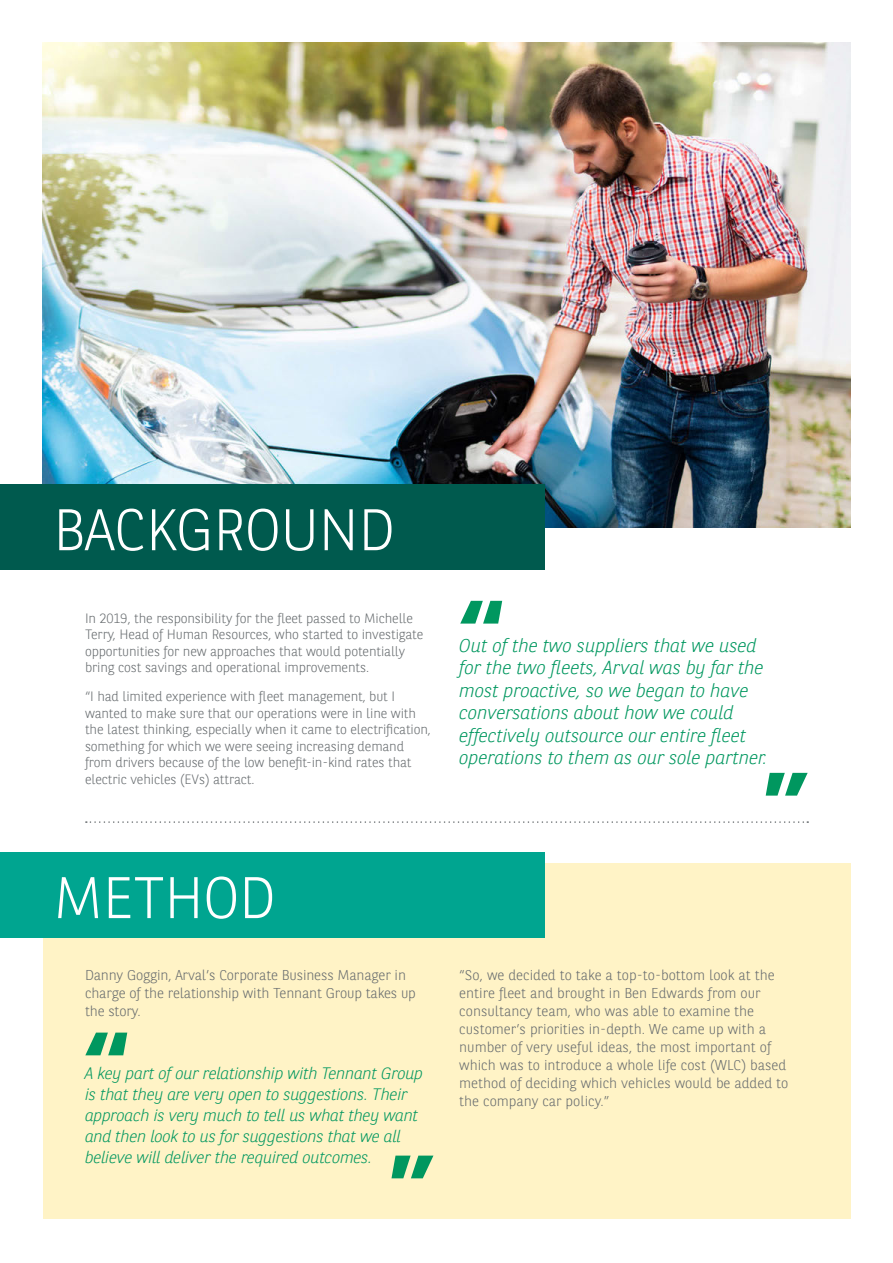
<style>
.page{position:relative;width:893px;height:1263px;background:#fff}
.page>*{position:absolute;margin:0;border:0;box-sizing:border-box;transform-origin:0 0}
.Sub-header{font:700 96px "BNPP Sans";color:#00975f}
.Paragraph_Style_1{font:300 58.5px "BNPP Sans";letter-spacing:-.01em;color:#fff}
.Paragraph_Style_1-2{font:italic 300 18.75px/22.5px "BNPP Sans";letter-spacing:-.01em;color:#00975f}
.Paragraph_Style_1-3{font:italic 300 16.5px/21px "BNPP Sans";letter-spacing:-.02em;color:#00975f}
.Paragraph_Style_1-4{font:300 14.25px/18px "BNPP Sans";color:#666b6e}
.Paragraph_Style_1-5{font:300 13.5px/16.5px "BNPP Sans";letter-spacing:-.01em;color:#666b6e}
</style>
<div class="page">
<img style="left:43px;top:42px;width:807px;height:485px">
<div style="left:43px;top:863px;width:807px;height:355px;background:#fff3c6"></div>
<svg style="left:86px;top:821px;width:722px;height:2px"></svg>
<div style="left:0;top:485px;width:544px;height:85px;background:#005a4e"></div>
<div style="left:0;top:853px;width:544px;height:85px;background:#00a590"></div>
<p class="Paragraph_Style_1" style="left:53px;top:490px;width:343px">BACKGROUND</p>
<p class="Paragraph_Style_1-5" style="left:85px;top:609px;width:340px">In 2019, the responsibility for the fleet passed to Michelle Terry, Head of Human Resources, who started to investigate opportunities for new approaches that would potentially bring cost savings and operational improvements.</p>
<p class="Paragraph_Style_1-5" style="left:85px;top:688px;width:347px">“I had limited experience with fleet management, but I wanted to make sure that our operations were in line with the latest thinking, especially when it came to electrification, something for which we were seeing increasing demand from drivers because of the low benefit-in-kind rates that electric vehicles (EVs) attract.</p>
<p class="Sub-header" style="left:460px;top:569px;width:46px">“</p>
<p class="Paragraph_Style_1-2" style="left:459px;top:633px;width:310px">Out of the two suppliers that we used for the two fleets, Arval was by far the most proactive, so we began to have conversations about how we could effectively outsource our entire fleet operations to them as our sole partner.</p>
<p class="Sub-header" style="left:808px;top:827px;width:46px;rotate:-180deg">“</p>
<p class="Paragraph_Style_1" style="left:53px;top:858px;width:224px">METHOD</p>
<p class="Paragraph_Style_1-4" style="left:85px;top:966px;width:332px">Danny Goggin, Arval’s Corporate Business Manager in charge of the relationship with Tennant Group takes up the story.</p>
<p class="Paragraph_Style_1-4" style="left:459px;top:966px;width:330px">“So, we decided to take a top-to-bottom look at the entire fleet and brought in Ben Edwards from our consultancy team, who was able to examine the customer’s priorities in-depth. We came up with a number of very useful ideas, the most important of which was to introduce a whole life cost (WLC) based method of deciding which vehicles would be added to the company car policy.”</p>
<p class="Sub-header" style="left:85px;top:1001px;width:46px">“</p>
<p class="Paragraph_Style_1-3" style="left:85px;top:1062px;width:340px">A key part of our relationship with Tennant Group is that they are very open to suggestions. Their approach is very much to tell us what they want and then look to us for suggestions that we all believe will deliver the required outcomes.</p>
<p class="Sub-header" style="left:434px;top:1210px;width:46px;rotate:-180deg">“</p>
</div>
